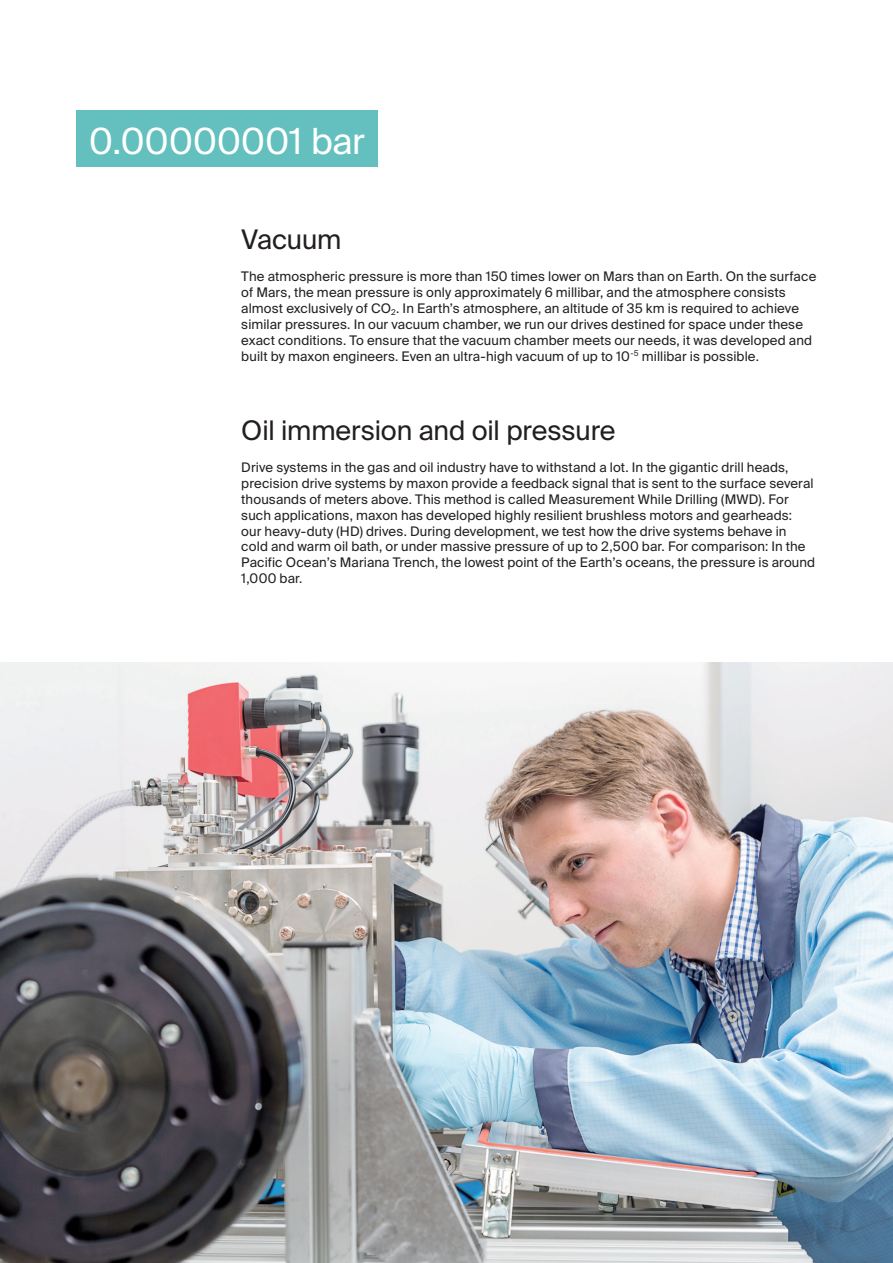
<style>
.page{position:relative;width:893px;height:1263px;background:#fff}
.page>*{position:absolute;margin:0;border:0;box-sizing:border-box;transform-origin:0 0}
.t1{font:36px "Suisse Intl";letter-spacing:.01em;color:#fff}
.t2{font:27px "Suisse Intl";letter-spacing:-.005em;color:#231f20}
.t3{font:13.2px/15.9px "Suisse Intl";letter-spacing:.01em;color:#231f20}
</style>
<div class="page">
<img style="left:0;top:663px;width:893px;height:600px">
<div style="left:77px;top:111px;width:301px;height:56px;background:#64c0bf"></div>
<h1 class="t1" style="left:89px;top:120px;width:277px">0.00000001 bar</h1>
<h2 class="t2" style="left:241px;top:224px;width:102px">Vacuum</h2>
<p class="t3" style="left:241px;top:269px;width:576px">The atmospheric pressure is more than 150 times lower on Mars than on Earth. On the surface of Mars, the mean pressure is only approximately 6 millibar, and the atmosphere consists almost exclusively of CO<sub>2</sub>. In Earth’s atmosphere, an altitude of 35 km is required to achieve similar pressures. In our vacuum chamber, we run our drives destined for space under these exact conditions. To ensure that the vacuum chamber meets our needs, it was developed and built by maxon engineers. Even an ultra-high vacuum of up to 10<sup>-5</sup> millibar is possible.</p>
<h2 class="t2" style="left:241px;top:415px;width:376px">Oil immersion and oil pressure</h2>
<p class="t3" style="left:241px;top:459px;width:575px">Drive systems in the gas and oil industry have to withstand a lot. In the gigantic drill heads, precision drive systems by maxon provide a feedback signal that is sent to the surface several thousands of meters above. This method is called Measurement While Drilling (MWD). For such applications, maxon has developed highly resilient brushless motors and gearheads: our heavy-duty (HD) drives. During development, we test how the drive systems behave in cold and warm oil bath, or under massive pressure of up to 2,500 bar. For comparison: In the Pacific Ocean’s Mariana Trench, the lowest point of the Earth’s oceans, the pressure is around 1,000 bar.</p>
</div>
